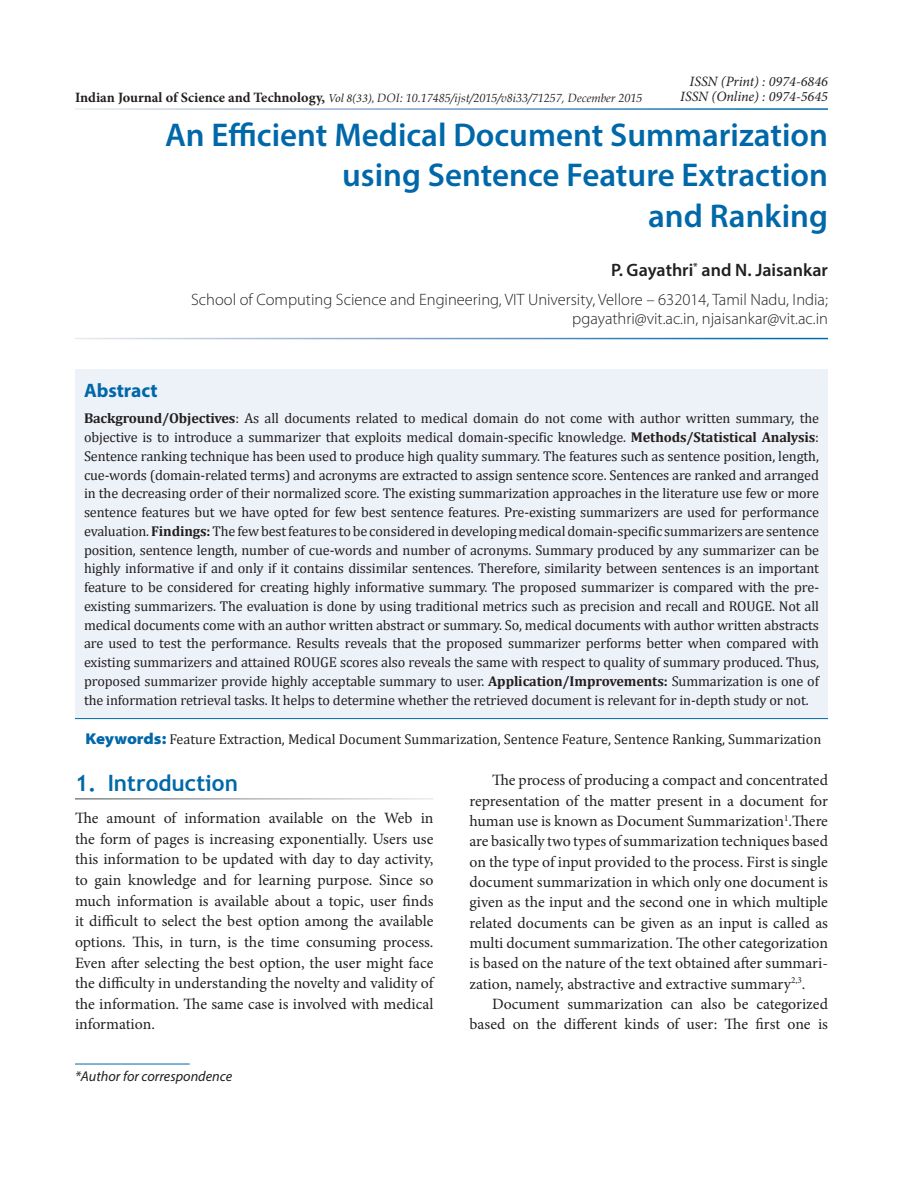
<style>
.page{position:relative;width:918px;height:1188px;background:#fff}
.page>*{position:absolute;margin:0;border:0;box-sizing:border-box;transform-origin:0 0}
.AT{font:600 33px/40.5px "Myriad Pro";color:#0068a9;text-align:right}
.t1{font:700 22.5px "Trebuchet MS";color:#0068a9}
.Abs_Head{font:700 19.5px "Myriad Pro";color:#0068a9}
.Author{font:600 18px "Myriad Pro";color:#231f20}
.Affiliation{font:300 16.5px/19.5px "Myriad Pro";color:#231f20;text-align:right}
.Text_Ind{font:15.75px/20.4px "Minion Pro";color:#231f20;text-align:justify}
.Text{font:15.75px/20.5px "Minion Pro";color:#231f20;text-align:justify}
.Abs_Text1{font:14.25px/18.8px "Cambria";letter-spacing:-.01em;color:#231f20;text-align:justify}
.Keyword{font:14.25px "Cambria";color:#231f20}
.t2{font:italic 14.25px "Minion Pro";color:#231f20}
.Footnote1{font:italic 14.25px "Myriad Pro";color:#231f20}
.t3{font:italic 12px "Book Antiqua";color:#231f20}
.s1{font-family:"Minion Pro";font-weight:700;font-style:normal;font-size:14.25px}
.s2{font-family:"Minion Pro"}
.s3{font-weight:700}
.s4{font-family:"Myriad Pro";font-weight:900;font-stretch:semi-expanded;font-size:15.75px;color:#0068a9}
</style>
<div class="page">
<div style="left:75px;top:369px;width:753px;height:349px;background:#edf2f8"></div>
<hr style="left:75px;top:718px;width:753px;height:1px;background:#0068a9">
<hr style="left:75px;top:1064px;width:115px;height:1px;background:#0068a9">
<p class="t3" style="left:75px;top:89px;width:569px"><span class="s1">Indian Journal of Science and Technology,</span> <span class="s2">Vol 8(33),</span> DOI: 10.17485/ijst/2015/v8i33/71257, December 2015</p>
<p class="t2" style="left:690px;top:72px;width:140px">ISSN (Print) : 0974-6846</p>
<p class="t2" style="left:680px;top:87px;width:149px">ISSN (Online) : 0974-5645</p>
<p class="AT" style="left:165px;top:114px;width:664px">An Efficient Medical Document Summarization using Sentence Feature Extraction<br>and Ranking</p>
<p class="Author" style="left:611px;top:259px;width:218px">P. Gayathri<sup>*</sup> and N. Jaisankar</p>
<p class="Affiliation" style="left:191px;top:289px;width:638px">School of Computing Science and Engineering, VIT University, Vellore – 632014, Tamil Nadu, India; pgayathri@vit.ac.in, njaisankar@vit.ac.in</p>
<p class="Abs_Head" style="left:84px;top:378px;width:75px">Abstract</p>
<p class="Abs_Text1" style="left:84px;top:409px;width:737px"><span class="s3">Background/Objectives</span>: As all documents related to medical domain do not come with author written summary, the objective is to introduce a summarizer that exploits medical domain-specific knowledge. <span class="s3">Methods/Statistical Analysis</span>:<br>Sentence ranking technique has been used to produce high quality summary. The features such as sentence position, length, cue-words (domain-related terms) and acronyms are extracted to assign sentence score. Sentences are ranked and arranged in the decreasing order of their normalized score. The existing summarization approaches in the literature use few or more sentence features but we have opted for few best sentence features. Pre-existing summarizers are used for performance evaluation. <span class="s3">Findings:</span> The few best features to be considered in developing medical domain-specific summarizers are sentence position, sentence length, number of cue-words and number of acronyms. Summary produced by any summarizer can be highly informative if and only if it contains dissimilar sentences. Therefore, similarity between sentences is an important feature to be considered for creating highly informative summary. The proposed summarizer is compared with the pre&shy;existing summarizers. The evaluation is done by using traditional metrics such as precision and recall and ROUGE. Not all medical documents come with an author written abstract or summary. So, medical documents with author written abstracts are used to test the performance. Results reveals that the proposed summarizer performs better when compared with existing summarizers and attained ROUGE scores also reveals the same with respect to quality of summary produced. Thus, proposed summarizer provide highly acceptable summary to user. <span class="s3">Application/Improvements:</span> Summarization is one of the information retrieval tasks. It helps to determine whether the retrieved document is relevant for in-depth study or not.</p>
<p class="Keyword" style="left:86px;top:731px;width:737px"><span class="s4">Keywords:</span> Feature Extraction, Medical Document Summarization, Sentence Feature, Sentence Ranking, Summarization</p>
<h1 class="t1" style="left:75px;top:769px;width:164px">1. Introduction</h1>
<p class="Text" style="left:75px;top:808px;width:360px">The amount of information available on the Web in the form of pages is increasing exponentially. Users use this information to be updated with day to day activity, to gain knowledge and for learning purpose. Since so much information is available about a topic, user finds it difficult to select the best option among the available options. This, in turn, is the time consuming process.<br>Even after selecting the best option, the user might face the difficulty in understanding the novelty and validity of the information. The same case is involved with medical information.</p>
<p class="Text_Ind" style="left:470px;top:770px;width:360px;text-indent:22px">The process of producing a compact and concentrated representation of the matter present in a document for human use is known as Document Summarization<sup>1</sup>.There are basically two types of summarization techniques based on the type of input provided to the process. First is single document summarization in which only one document is given as the input and the second one in which multiple related documents can be given as an input is called as multi document summarization. The other categorization is based on the nature of the text obtained after summari&shy;zation, namely, abstractive and extractive summary<sup>2,3</sup>.</p>
<p class="Text_Ind" style="left:470px;top:994px;width:360px;text-align:right">Document summarization can also be categorized based on the different kinds of user: The first one is</p>
<p class="Footnote1" style="left:75px;top:1067px;width:159px">*Author for correspondence</p>
</div>
